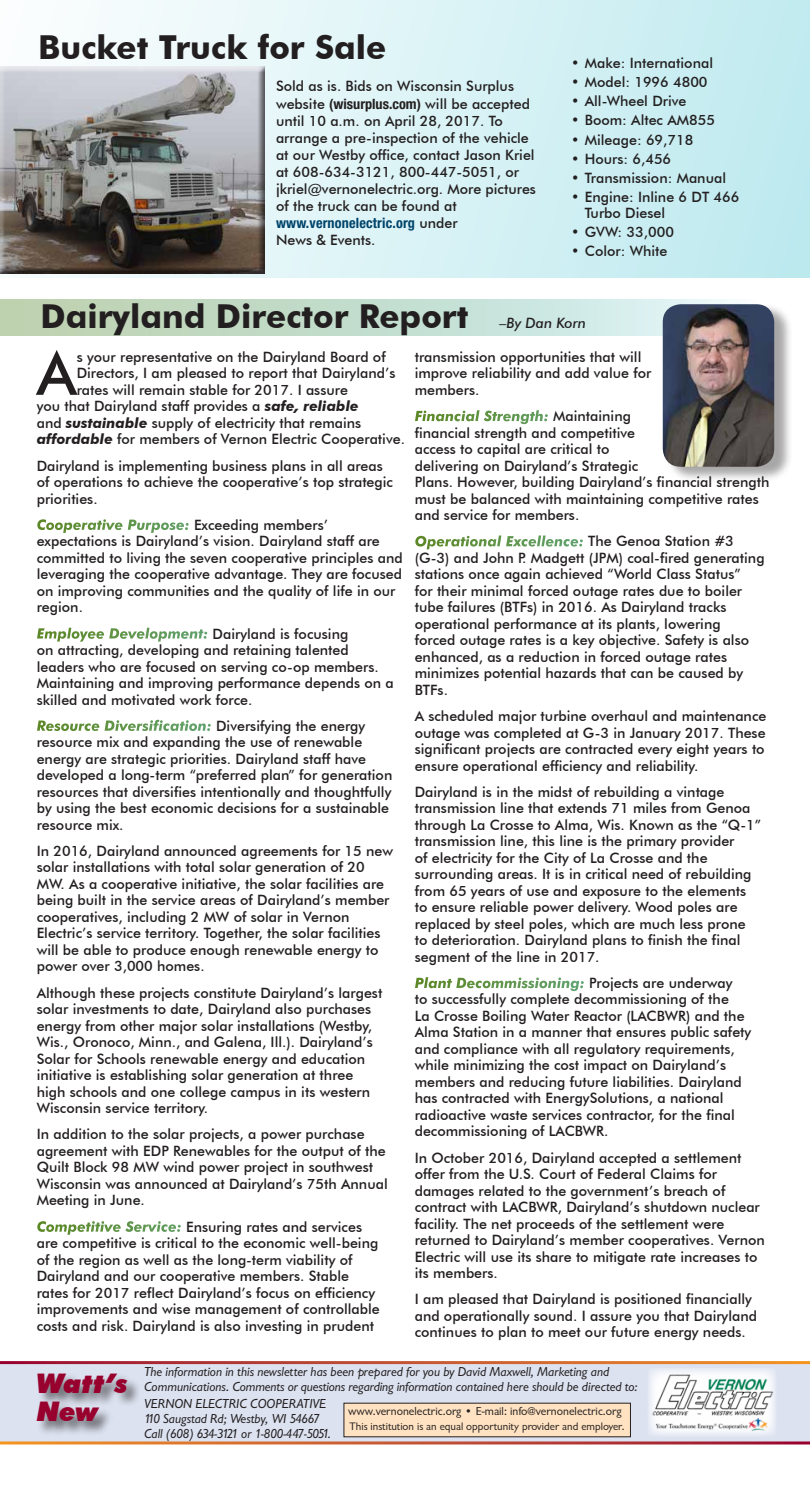
<style>
.page{position:relative;width:810px;height:1485px;background:#fff}
.page>*{position:absolute;margin:0;border:0;box-sizing:border-box;transform-origin:0 0}
.t1{font:500 60.45px "Futura BT";color:#231f20}
.t2{font:700 33px "Futura BT";color:#231f20}
.t3{font:italic 900 27px/28.5px "Futura BT";color:#98002e}
.t4{font:500 14.25px/16.5px "Futura BT";color:#231f20}
.t5{font:700 condensed 14.25px "Helvetica Neue LT Std";letter-spacing:.01em;color:#00446b}
.t6{font:italic 500 14.25px "Futura BT";color:#231f20}
.t7{font:13.5px/15px "Classical Sans Reg Ita DTC";color:#231f20}
.t8{font:12px "Classical Sans Regular DTC";color:#231f20}
.t9{font:11.25px "Classical Sans Regular DTC";color:#231f20}
.s1{font-family:"Helvetica Neue LT Std";font-weight:700;font-stretch:condensed}
.s2{font-family:"Futura BT";font-weight:500;font-stretch:normal;color:#231f20}
.s3{font-weight:700;font-style:italic;color:#fff}
.s4{font-weight:700;font-style:italic}
</style>
<div class="page">
<div style="left:0;top:300px;width:756px;height:36px;background:linear-gradient(to right,#b5cdaa,#e0f5fa)"></div>
<div style="left:0;top:0;width:810px;height:278px;background:linear-gradient(to right,#fdfefe,#beeaef)"></div>
<div style="left:0;top:1364px;width:810px;height:78px;background:#dce2f0"></div>
<div style="left:344px;top:1403px;width:286px;height:34px;background:#ffe2c1"></div>
<div style="left:37px;top:1372px;width:105px;height:65px;background:#231f20;opacity:.6"></div>
<img style="left:649px;top:1369px;width:126px;height:66px">
<div style="left:665px;top:303px;width:128px;height:179px;background:#231f20;opacity:.4"></div>
<img style="left:663px;top:304px;width:111px;height:163px">
<div style="left:0;top:66px;width:267px;height:209px;background:#231f20;opacity:.75"></div>
<h2 class="t2" style="left:38px;top:27px;width:350px">Bucket Truck for Sale</h2>
<p class="t4" style="left:276px;top:78px;width:262px;line-height:17.1px">Sold as is. Bids on Wisconsin Surplus website <span class="s1">(wisurplus.com)</span> will be accepted until 10 a.m. on April 28, 2017. To arrange a pre-inspection of the vehicle at our Westby office, contact Jason Kriel at 608-634-3121, 800-447-5051, or jkriel@vernonelectric.org. More pictures of the truck can be found at</p>
<p class="t5" style="left:276px;top:215px;width:183px">www.vernonelectric.org <span class="s2">under</span></p>
<p class="t4" style="left:276px;top:232px;width:101px">News &amp; Events.</p>
<p class="t4" style="left:571px;top:55px;width:143px">• Make: International</p>
<p class="t4" style="left:571px;top:74px;width:138px">• Model: 1996 4800</p>
<p class="t4" style="left:571px;top:93px;width:117px">• All-Wheel Drive</p>
<p class="t4" style="left:571px;top:112px;width:145px">• Boom: Altec AM855</p>
<p class="t4" style="left:571px;top:131px;width:124px">• Mileage: 69,718</p>
<p class="t4" style="left:571px;top:150px;width:101px">• Hours: 6,456</p>
<p class="t4" style="left:571px;top:169px;width:156px">• Transmission: Manual</p>
<p class="t4" style="left:585px;top:189px;width:156px;line-height:15.9px;text-indent:-13px">• Engine: Inline 6 DT 466<br>Turbo Diesel</p>
<p class="t4" style="left:571px;top:224px;width:104px">• GVW: 33,000</p>
<p class="t4" style="left:571px;top:243px;width:98px">• Color: White</p>
<h2 class="t2" style="left:40px;top:296px;width:429px">Dairyland Director Report</h2>
<p class="t6" style="left:500px;top:314px;width:88px">–By Dan Korn</p>
<p class="t4" style="left:415px;top:348px;width:238px">transmission opportunities that will improve reliability and add value for members.</p>
<p class="t4" style="left:415px;top:408px;width:356px"><span class="s3">Financial Strength:</span> Maintaining<br>financial strength and competitive<br>access to capital are critical to<br>delivering on Dairyland’s Strategic<br>Plans. However, building Dairyland’s financial strength must be balanced with maintaining competitive rates and service for members.</p>
<p class="t4" style="left:415px;top:533px;width:351px"><span class="s3">Operational Excellence:</span> The Genoa Station #3 (G-3) and John P. Madgett (JPM) coal-fired generating stations once again achieved “World Class Status”<br>for their minimal forced outage rates due to boiler tube failures (BTFs) in 2016. As Dairyland tracks operational performance at its plants, lowering forced outage rates is a key objective. Safety is also enhanced, as a reduction in forced outage rates minimizes potential hazards that can be caused by BTFs.</p>
<p class="t4" style="left:415px;top:708px;width:353px;text-align:justify">A scheduled major turbine overhaul and maintenance outage was completed at G-3 in January 2017. These significant projects are contracted every eight years to ensure operational efficiency and reliability.</p>
<p class="t4" style="left:415px;top:783px;width:348px">Dairyland is in the midst of rebuilding a vintage transmission line that extends 71 miles from Genoa through La Crosse to Alma, Wis. Known as the “Q-1” transmission line, this line is the primary provider<br>of electricity for the City of La Crosse and the surrounding areas. It is in critical need of rebuilding from 65 years of use and exposure to the elements to ensure reliable power delivery. Wood poles are replaced by steel poles, which are much less prone to deterioration. Dairyland plans to finish the final segment of the line in 2017.</p>
<p class="t4" style="left:415px;top:975px;width:338px"><span class="s3">Plant Decommissioning:</span> Projects are underway<br>to successfully complete decommissioning of the<br>La Crosse Boiling Water Reactor (LACBWR) and the Alma Station in a manner that ensures public safety and compliance with all regulatory requirements, while minimizing the cost impact on Dairyland’s members and reducing future liabilities. Dairyland has contracted with EnergySolutions, a national radioactive waste services contractor, for the final decommissioning of LACBWR.</p>
<p class="t4" style="left:415px;top:1149px;width:352px">In October 2016, Dairyland accepted a settlement offer from the U.S. Court of Federal Claims for damages related to the government’s breach of contract with LACBWR, Dairyland’s shutdown nuclear facility. The net proceeds of the settlement were returned to Dairyland’s member cooperatives. Vernon Electric will use its share to mitigate rate increases to its members.</p>
<p class="t4" style="left:415px;top:1291px;width:344px">I am pleased that Dairyland is positioned financially and operationally sound. I assure you that Dairyland continues to plan to meet our future energy needs.</p>
<h1 class="t1" style="left:37px;top:337px;width:41px">A</h1>
<p class="t4" style="left:77px;top:348px;width:310px">s your representative on the Dairyland Board of</p>
<p class="t4" style="left:77px;top:365px;width:320px">Directors, I am pleased to report that Dairyland’s</p>
<p class="t4" style="left:77px;top:381px;width:273px">rates will remain stable for 2017. I assure</p>
<p class="t4" style="left:37px;top:398px;width:323px">you that Dairyland staff provides a <span class="s4">safe, reliable</span></p>
<p class="t4" style="left:37px;top:414px;width:326px">and <span class="s4">sustainable</span> supply of electricity that remains</p>
<p class="t4" style="left:37px;top:431px;width:370px"><span class="s4">affordable</span> for members of Vernon Electric Cooperative.</p>
<p class="t4" style="left:37px;top:457px;width:358px">Dairyland is implementing business plans in all areas of operations to achieve the cooperative’s top strategic priorities.</p>
<p class="t4" style="left:37px;top:516px;width:367px"><span class="s3">Cooperative Purpose:</span> Exceeding members’ expectations is Dairyland’s vision. Dairyland staff are committed to living the seven cooperative principles and leveraging the cooperative advantage. They are focused on improving communities and the quality of life in our region.</p>
<p class="t4" style="left:37px;top:625px;width:359px"><span class="s3">Employee Development:</span> Dairyland is focusing<br>on attracting, developing and retaining talented leaders who are focused on serving co-op members.<br>Maintaining and improving performance depends on a skilled and motivated work force.</p>
<p class="t4" style="left:37px;top:717px;width:357px"><span class="s3">Resource Diversification:</span> Diversifying the energy resource mix and expanding the use of renewable energy are strategic priorities. Dairyland staff have developed a long-term “preferred plan” for generation resources that diversifies intentionally and thoughtfully by using the best economic decisions for a sustainable resource mix.</p>
<p class="t4" style="left:37px;top:843px;width:358px">In 2016, Dairyland announced agreements for 15 new solar installations with total solar generation of 20<br>MW. As a cooperative initiative, the solar facilities are being built in the service areas of Dairyland’s member cooperatives, including 2 MW of solar in Vernon Electric’s service territory. Together, the solar facilities will be able to produce enough renewable energy to power over 3,000 homes.</p>
<p class="t4" style="left:37px;top:984px;width:347px">Although these projects constitute Dairyland’s largest solar investments to date, Dairyland also purchases energy from other major solar installations (Westby, Wis., Oronoco, Minn., and Galena, Ill.). Dairyland’s Solar for Schools renewable energy and education initiative is establishing solar generation at three high schools and one college campus in its western Wisconsin service territory.</p>
<p class="t4" style="left:37px;top:1126px;width:353px">In addition to the solar projects, a power purchase agreement with EDP Renewables for the output of the Quilt Block 98 MW wind power project in southwest Wisconsin was announced at Dairyland’s 75th Annual Meeting in June.</p>
<p class="t4" style="left:37px;top:1218px;width:345px"><span class="s3">Competitive Service:</span> Ensuring rates and services are competitive is critical to the economic well-being of the region as well as the long-term viability of Dairyland and our cooperative members. Stable rates for 2017 reflect Dairyland’s focus on efficiency improvements and wise management of controllable costs and risk. Dairyland is also investing in prudent</p>
<h3 class="t3" style="left:37px;top:1369px;width:92px">Watt’s<br>New</h3>
<p class="t7" style="left:144px;top:1364px;width:495px">The information in this newsletter has been prepared for you by David Maxwell, Marketing and<br>Communications. Comments or questions regarding information contained here should be directed to:</p>
<p class="t7" style="left:144px;top:1396px;width:189px">VERNON ELECTRIC COOPERATIVE<br>110 Saugstad Rd; Westby, WI 54667<br>Call (608) 634-3121 or 1-800-447-5051.</p>
<p class="t8" style="left:348px;top:1405px;width:275px">www.vernonelectric.org • E-mail: info@vernonelectric.org</p>
<p class="t9" style="left:350px;top:1420px;width:276px">This institution is an equal opportunity provider and employer.</p>
</div>
